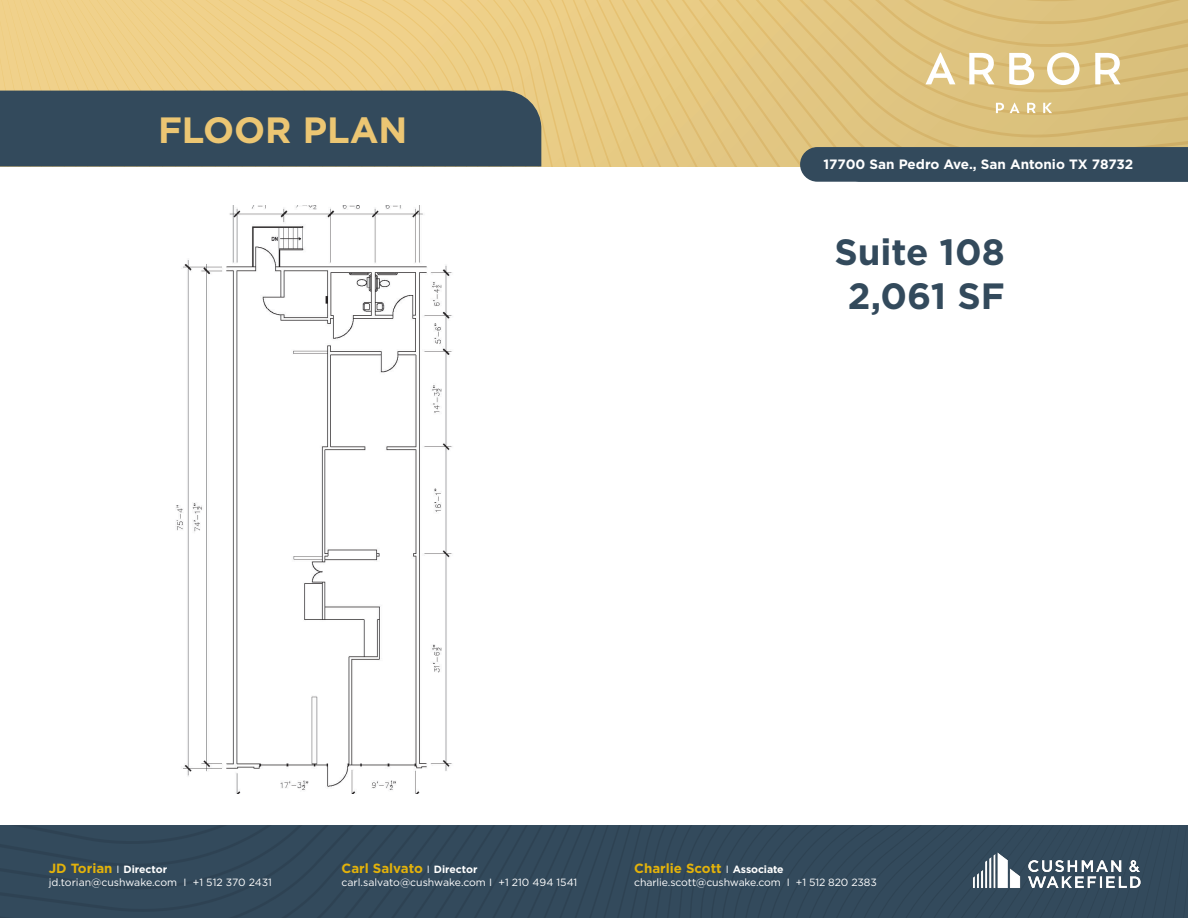
<style>
.page{position:relative;width:1188px;height:918px;background:#fff}
.page>*{position:absolute;margin:0;border:0;box-sizing:border-box;transform-origin:0 0}
.t1{font:700 36.6px "Gotham";color:#334a5c}
.t2{font:700 36.6px "Gotham";color:#ecc673}
.t3{font:700 13.5px "Gotham";color:#fff}
.t4{font:700 13.35px "Gotham";color:#e3b20a}
.t5{font:10.5px "Gotham";letter-spacing:-.01em;color:#fff}
.s1{font-weight:400;font-size:10.5px;color:#fff}
.s2{font-size:10.5px;color:#fff}
</style>
<div class="page">
<div style="left:0;top:826px;width:932px;height:92px;background:#334a5c"></div>
<img style="left:816px;top:826px;width:48px;height:17px">
<img style="left:862px;top:842px;width:34px;height:30px">
<img style="left:893px;top:871px;width:39px;height:30px">
<img style="left:932px;top:901px;width:29px;height:17px">
<img style="left:1104px;top:826px;width:12px;height:92px">
<img style="left:1116px;top:826px;width:48px;height:92px">
<img style="left:1164px;top:826px;width:12px;height:92px">
<img style="left:1176px;top:826px;width:12px;height:92px">
<img style="left:849px;top:826px;width:7px;height:2px">
<img style="left:856px;top:826px;width:8px;height:10px">
<img style="left:864px;top:826px;width:8px;height:18px">
<img style="left:872px;top:826px;width:8px;height:26px">
<img style="left:880px;top:826px;width:8px;height:33px">
<img style="left:888px;top:826px;width:8px;height:40px">
<img style="left:896px;top:826px;width:9px;height:48px">
<img style="left:905px;top:826px;width:9px;height:55px">
<img style="left:914px;top:826px;width:9px;height:61px">
<img style="left:923px;top:826px;width:9px;height:68px">
<img style="left:932px;top:826px;width:9px;height:75px">
<img style="left:941px;top:826px;width:10px;height:81px">
<div style="left:971px;top:826px;width:130px;height:92px;background:#334a5c"></div>
<img style="left:950px;top:838px;width:214px;height:73px">
<svg style="left:0;top:0;width:1188px;height:182px;background:#b9ab81"></svg>
<img style="left:176px;top:205px;width:276px;height:589px">
<p class="t2" style="left:158px;top:106px;width:251px">FLOOR PLAN</p>
<p class="t3" style="left:824px;top:155px;width:311px">17700 San Pedro Ave., San Antonio TX 78732</p>
<p class="t3" style="left:911px;top:157px;width:226px">9900 S Interstate 35 | Austin, TX</p>
<p class="t1" style="left:834px;top:228px;width:172px">Suite 108</p>
<p class="t1" style="left:848px;top:271px;width:158px">2,061 SF</p>
<p class="t4" style="left:49px;top:860px;width:120px">JD Torian <span class="s1">I</span> <span class="s2">Director</span></p>
<p class="t5" style="left:49px;top:875px;width:225px">jd.torian@cushwake.com I +1 512 370 2431</p>
<p class="t4" style="left:342px;top:860px;width:138px">Carl Salvato <span class="s1">I</span> <span class="s2">Director</span></p>
<p class="t5" style="left:342px;top:875px;width:237px">carl.salvato@cushwake.com I +1 210 494 1541</p>
<p class="t4" style="left:634px;top:860px;width:151px">Charlie Scott <span class="s1">I</span> <span class="s2">Associate</span></p>
<p class="t5" style="left:634px;top:875px;width:244px">charlie.scott@cushwake.com I +1 512 820 2383</p>
</div>
